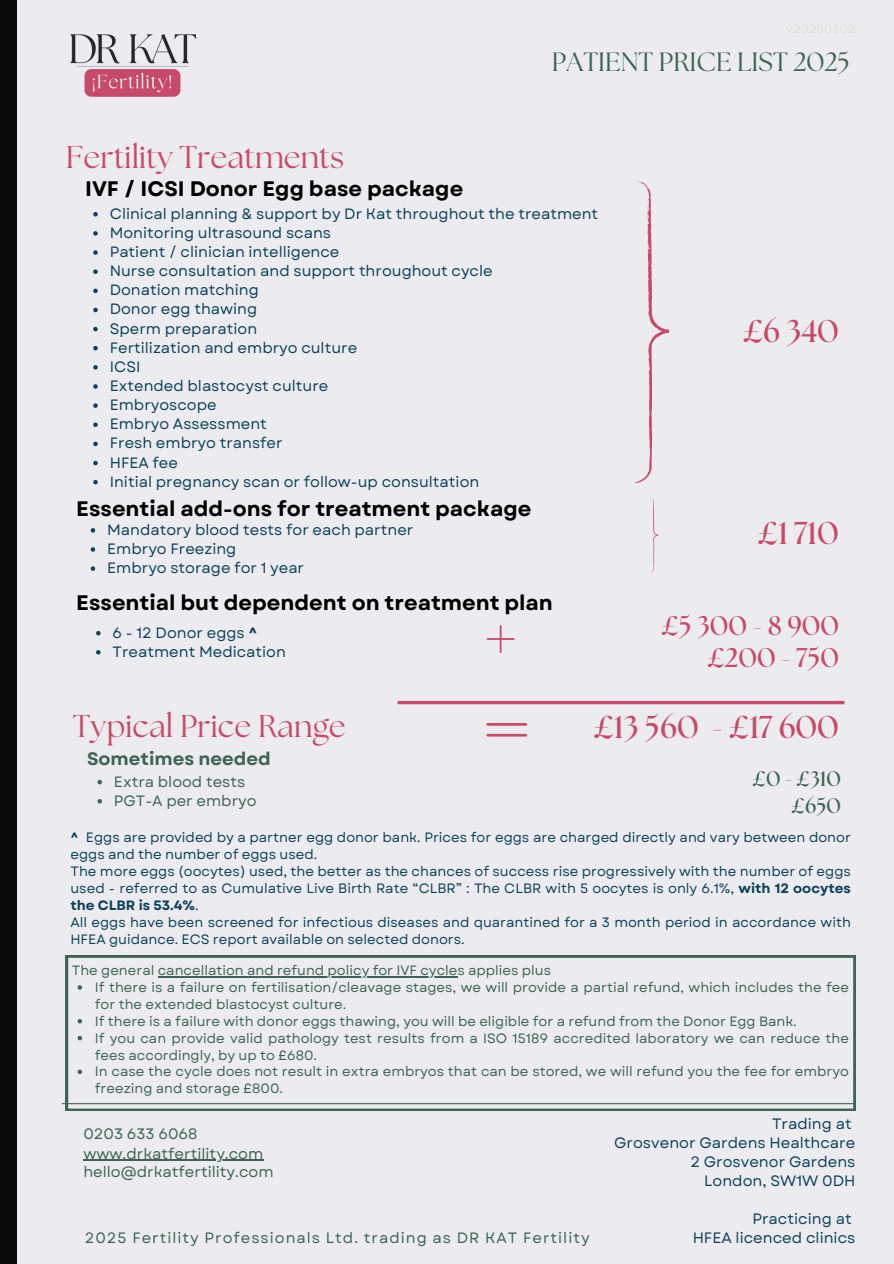
<style>
.page{position:relative;width:894px;height:1264px;background:#fff}
.page>*{position:absolute;margin:0;border:0;box-sizing:border-box;transform-origin:0 0}
.t1{font:31.5px "The Seasons";color:#c74a6b}
.t2{font:700 31.5px "The Seasons";color:#c74a6b}
.t3{font:700 27px "The Seasons";color:#c74a6b}
.t4{font:26.4px "The Seasons";color:#3f6354}
.t5{font:700 21px "Garet";color:#000}
.t6{font:700 21px "The Seasons";color:#3f6354}
.t7{font:700 18px "Garet";color:#3f6354}
.t8{font:15px "Garet";color:#0f4158}
.t9{font:15px "Garet";color:#3f6354}
.t10{font:15px "Garet";letter-spacing:.065em;color:#3f6354}
.t11{font:13.5px/16.8px "Garet";color:#3f6354}
.t12{font:13.5px/16.8px "Garet";color:#0f4158}
.t13{font:12px "Garet";color:#e3ded3}
.s1{font-weight:700}
</style>
<div class="page">
<div style="left:0;top:0;width:893px;height:1263px;background:#ececf0"></div>
<div style="left:0;top:0;width:17px;height:1263px;background:#0b0b0b"></div>
<svg style="left:634px;top:180px;width:34px;height:304px"></svg>
<hr style="left:397px;top:701px;width:447px;height:3px;background:#c74a6b">
<svg style="left:486px;top:625px;width:28px;height:28px"></svg>
<svg style="left:486px;top:723px;width:40px;height:13px"></svg>
<svg style="left:93px;top:212px;width:5px;height:4px"></svg>
<svg style="left:93px;top:231px;width:5px;height:5px"></svg>
<svg style="left:93px;top:250px;width:5px;height:5px"></svg>
<svg style="left:93px;top:269px;width:5px;height:5px"></svg>
<svg style="left:93px;top:288px;width:5px;height:5px"></svg>
<svg style="left:93px;top:308px;width:5px;height:4px"></svg>
<svg style="left:93px;top:327px;width:5px;height:4px"></svg>
<svg style="left:93px;top:346px;width:5px;height:4px"></svg>
<svg style="left:93px;top:365px;width:5px;height:4px"></svg>
<svg style="left:93px;top:384px;width:5px;height:5px"></svg>
<svg style="left:93px;top:403px;width:5px;height:5px"></svg>
<svg style="left:93px;top:422px;width:5px;height:5px"></svg>
<svg style="left:93px;top:441px;width:5px;height:5px"></svg>
<svg style="left:93px;top:461px;width:5px;height:4px"></svg>
<svg style="left:93px;top:480px;width:5px;height:4px"></svg>
<svg style="left:96px;top:631px;width:5px;height:4px"></svg>
<svg style="left:96px;top:650px;width:5px;height:4px"></svg>
<svg style="left:97px;top:780px;width:5px;height:4px"></svg>
<svg style="left:97px;top:799px;width:5px;height:4px"></svg>
<img style="left:70px;top:34px;width:127px;height:63px">
<svg style="left:66px;top:955px;width:789px;height:155px"></svg>
<hr style="left:158px;top:976px;width:299px;height:1px;background:#3f6354">
<svg style="left:78px;top:985px;width:4px;height:4px"></svg>
<svg style="left:78px;top:1018px;width:4px;height:5px"></svg>
<svg style="left:78px;top:1035px;width:4px;height:5px"></svg>
<svg style="left:78px;top:1069px;width:4px;height:5px"></svg>
<svg style="left:91px;top:528px;width:4px;height:4px"></svg>
<svg style="left:91px;top:547px;width:4px;height:4px"></svg>
<svg style="left:91px;top:566px;width:4px;height:5px"></svg>
<svg style="left:651px;top:498px;width:6px;height:74px"></svg>
<hr style="left:83px;top:1159px;width:180px;height:1px;background:#3f6354">
<hr style="left:62px;top:1103px;width:793px;height:1px;background:#3f6354">
<p class="t13" style="left:785px;top:20px;width:71px">v20250302</p>
<h5 class="t1" style="left:66px;top:142px;width:279px">Fertility Treatments</h5>
<p class="t5" style="left:85px;top:174px;width:379px">IVF / ICSI Donor Egg base package</p>
<h2 class="t4" style="left:551px;top:50px;width:299px">PATIENT PRICE LIST 2025</h2>
<p class="t8" style="left:110px;top:203px;width:490px">Clinical planning &amp; support by Dr Kat throughout the treatment</p>
<p class="t8" style="left:110px;top:222px;width:223px">Monitoring ultrasound scans</p>
<p class="t8" style="left:110px;top:241px;width:231px">Patient / clinician intelligence</p>
<p class="t8" style="left:110px;top:260px;width:384px">Nurse consultation and support throughout cycle</p>
<p class="t8" style="left:110px;top:279px;width:150px">Donation matching</p>
<p class="t8" style="left:110px;top:298px;width:149px">Donor egg thawing</p>
<p class="t8" style="left:110px;top:317px;width:149px">Sperm preparation</p>
<p class="t8" style="left:110px;top:337px;width:249px">Fertilization and embryo culture</p>
<p class="t8" style="left:110px;top:356px;width:32px">ICSI</p>
<p class="t8" style="left:110px;top:375px;width:220px">Extended blastocyst culture</p>
<p class="t8" style="left:110px;top:394px;width:108px">Embryoscope</p>
<p class="t8" style="left:110px;top:413px;width:159px">Embryo Assessment</p>
<h5 class="t8" style="left:110px;top:432px;width:174px">Fresh embryo transfer</h5>
<p class="t8" style="left:110px;top:451px;width:70px">HFEA fee</p>
<p class="t8" style="left:110px;top:470px;width:371px">Initial pregnancy scan or follow-up consultation</p>
<h1 class="t5" style="left:76px;top:493px;width:456px">Essential add-ons for treatment package</h1>
<h6 class="t8" style="left:107px;top:519px;width:307px">Mandatory blood tests for each partner</h6>
<p class="t8" style="left:107px;top:538px;width:131px">Embryo Freezing</p>
<p class="t8" style="left:107px;top:557px;width:198px">Embryo storage for 1 year</p>
<h5 class="t5" style="left:76px;top:588px;width:478px">Essential but dependent on treatment plan</h5>
<p class="t8" style="left:112px;top:621px;width:146px">6 - 12 Donor eggs <span class="s1">^</span></p>
<h5 class="t8" style="left:112px;top:640px;width:175px">Treatment Medication</h5>
<p class="t2" style="left:742px;top:316px;width:97px">£6 340</p>
<h5 class="t2" style="left:757px;top:518px;width:83px">£1 710</h5>
<p class="t3" style="left:661px;top:613px;width:179px">£5 300 - 8 900</p>
<p class="t3" style="left:707px;top:645px;width:133px">£200 - 750</p>
<p class="t1" style="left:73px;top:711px;width:274px">Typical Price Range</p>
<h1 class="t2" style="left:593px;top:713px;width:247px">£13 560 - £17 600</h1>
<p class="t7" style="left:87px;top:745px;width:185px">Sometimes needed</p>
<p class="t9" style="left:114px;top:770px;width:133px">Extra blood tests</p>
<p class="t9" style="left:114px;top:789px;width:144px">PGT-A per embryo</p>
<p class="t6" style="left:752px;top:768px;width:90px">£0 - £310</p>
<h1 class="t6" style="left:791px;top:796px;width:51px">£650</h1>
<p class="t12" style="left:70px;top:829px;width:781px"><span class="s1">^</span> Eggs are provided by a partner egg donor bank. Prices for eggs are charged directly and vary between donor eggs and the number of eggs used.</p>
<p class="t12" style="left:70px;top:863px;width:781px;text-align:justify">The more eggs (oocytes) used, the better as the chances of success rise progressively with the number of eggs used - referred to as Cumulative Live Birth Rate “CLBR” : The CLBR with 5 oocytes is only 6.1%, <span class="s1">with 12 oocytes the CLBR is 53.4%</span>.</p>
<h3 class="t12" style="left:70px;top:913px;width:781px">All eggs have been screened for infectious diseases and quarantined for a 3 month period in accordance with<br>HFEA guidance. ECS report available on selected donors.</h3>
<h4 class="t11" style="left:72px;top:962px;width:480px">The general cancellation and refund policy for IVF cycles applies plus</h4>
<h4 class="t11" style="left:95px;top:978px;width:755px">If there is a failure on fertilisation/cleavage stages, we will provide a partial refund, which includes the fee</h4>
<p class="t11" style="left:95px;top:995px;width:703px">for the extended blastocyst culture.<br>If there is a failure with donor eggs thawing, you will be eligible for a refund from the Donor Egg Bank.</p>
<h2 class="t11" style="left:95px;top:1029px;width:755px">If you can provide valid pathology test results from a ISO 15189 accredited laboratory we can reduce the fees accordingly, by up to £680.</h2>
<p class="t11" style="left:95px;top:1063px;width:755px">In case the cycle does not result in extra embryos that can be stored, we will refund you the fee for embryo freezing and storage £800.</p>
<p class="t9" style="left:83px;top:1123px;width:116px">0203 633 6068</p>
<p class="t9" style="left:83px;top:1142px;width:181px">www.drkatfertility.com</p>
<p class="t9" style="left:83px;top:1160px;width:192px">hello@drkatfertility.com</p>
<p class="t8" style="left:771px;top:1112px;width:81px">Trading at</p>
<p class="t8" style="left:614px;top:1131px;width:243px">Grosvenor Gardens Healthcare</p>
<p class="t8" style="left:690px;top:1150px;width:166px">2 Grosvenor Gardens</p>
<p class="t8" style="left:704px;top:1169px;width:153px">London, SW1W 0DH</p>
<p class="t8" style="left:752px;top:1208px;width:101px">Practicing at</p>
<p class="t10" style="left:85px;top:1226px;width:506px">2025 Fertility Professionals Ltd. trading as DR KAT Fertility</p>
<p class="t8" style="left:692px;top:1227px;width:164px">HFEA licenced clinics</p>
</div>
